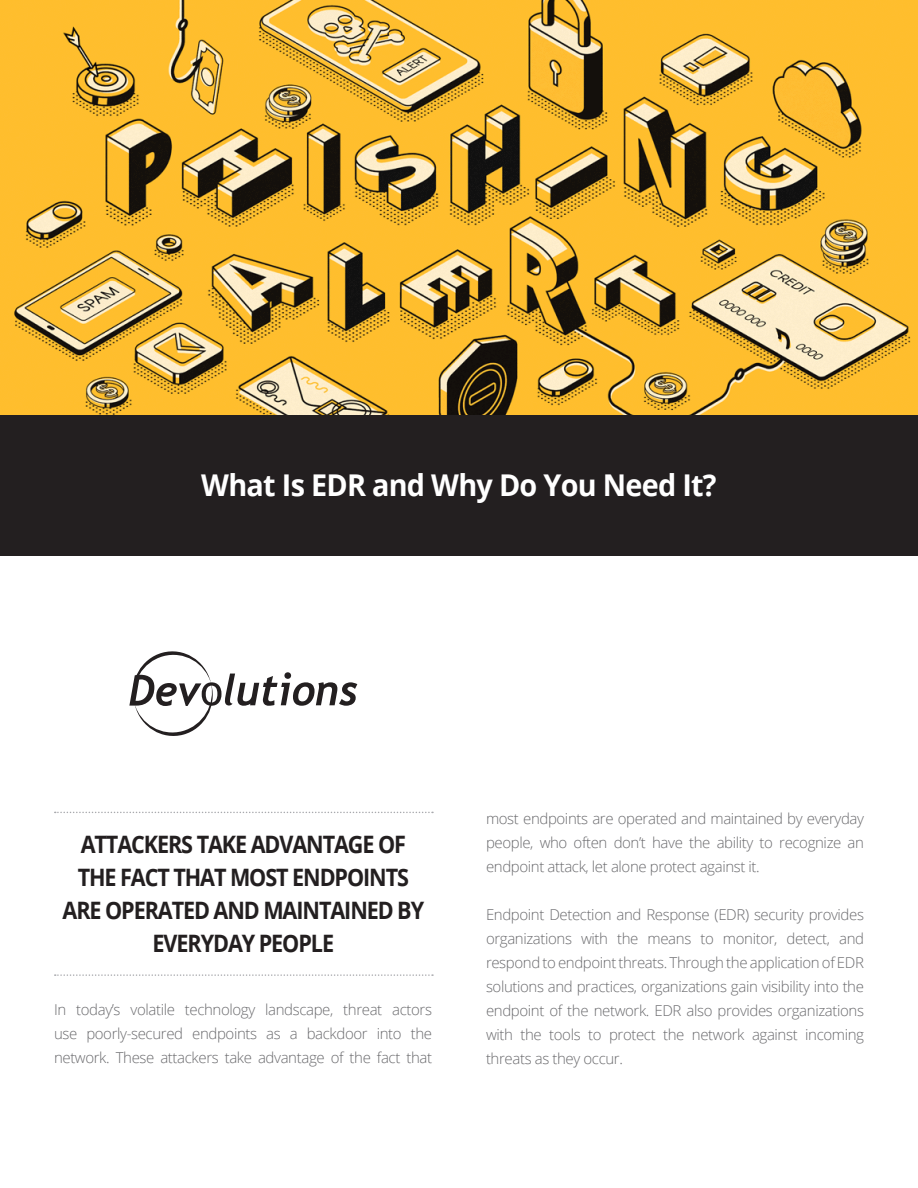
<style>
.page{position:relative;width:918px;height:1188px;background:#fff}
.page>*{position:absolute;margin:0;border:0;box-sizing:border-box;transform-origin:0 0}
.t1{font:700 30px "Open Sans";letter-spacing:-.025em;color:#fff;scale:.96 1}
.t2{font:700 24px/33px "Open Sans";letter-spacing:-.05em;color:#231f20;text-align:center;scale:.9 1}
.t3{font:300 15px/24px "Open Sans";letter-spacing:-.025em;color:#6b6b6e;text-align:justify}
</style>
<div class="page">
<svg style="left:55px;top:974px;width:378px;height:2px"></svg>
<svg style="left:55px;top:812px;width:378px;height:1px"></svg>
<svg style="left:129px;top:651px;width:228px;height:85px"></svg>
<img style="left:0;top:0;width:917px;height:416px">
<div style="left:0;top:416px;width:918px;height:140px;background:#231f20"></div>
<p class="t1" style="left:201px;top:464px;width:538px">What Is EDR and Why Do You Need It?</p>
<p class="t2" style="left:63px;top:828px;width:403px">ATTACKERS TAKE ADVANTAGE OF<br>THE FACT THAT MOST ENDPOINTS<br>ARE OPERATED AND MAINTAINED BY<br>EVERYDAY PEOPLE</p>
<p class="t3" style="left:54px;top:997px;width:380px">In today’s volatile technology landscape, threat actors use poorly-secured endpoints as a backdoor into the network. These attackers take advantage of the fact that</p>
<p class="t3" style="left:486px;top:806px;width:380px">most endpoints are operated and maintained by everyday people, who often don’t have the ability to recognize an endpoint attack, let alone protect against it.</p>
<p class="t3" style="left:486px;top:902px;width:380px">Endpoint Detection and Response (EDR) security provides organizations with the means to monitor, detect, and respond to endpoint threats. Through the application of EDR solutions and practices, organizations gain visibility into the endpoint of the network. EDR also provides organizations with the tools to protect the network against incoming threats as they occur.</p>
</div>
